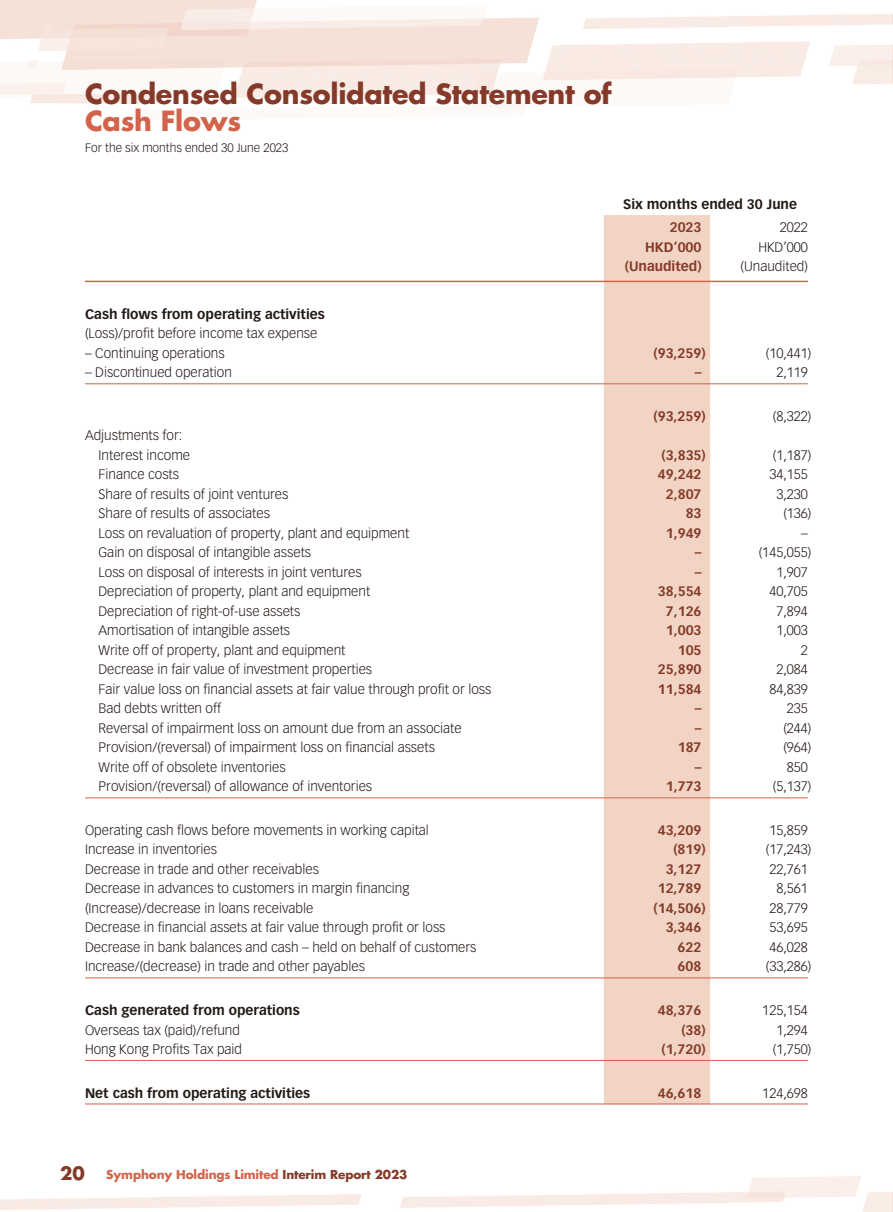
<style>
.page{position:relative;width:893px;height:1212px;background:#fff}
.page>*{position:absolute;margin:0;border:0;box-sizing:border-box;transform-origin:0 0}
.t1{font:700 27px "Futura Std";letter-spacing:-.01em;color:#853a29}
.t2{font:700 27px "Futura Std";letter-spacing:-.01em;color:#d3634a}
.t3{font:700 18px "Futura Std";color:#853a29}
.t4{font:300 13.5px/19.5px "Vectora LT Std";color:#231916}
.t5{font:700 13.5px "Vectora LT Std";color:#853a29}
.t6{font:700 13.5px "Vectora LT Std";color:#231916}
.t7{font:700 12px "Futura Std";letter-spacing:-.01em;color:#d3634a}
.t8{font:300 12px "Vectora LT Std";color:#231916}
.s1{color:#853a29}
</style>
<div class="page">
<div style="left:604px;top:215px;width:106px;height:888px;background:#f2d4c5"></div>
<hr style="left:85px;top:281px;width:519px;height:1px;background:#d3634a">
<hr style="left:604px;top:281px;width:106px;height:1px;background:#d3634a">
<hr style="left:710px;top:281px;width:98px;height:1px;background:#d3634a">
<hr style="left:85px;top:383px;width:519px;height:1px;background:#d3634a">
<hr style="left:604px;top:383px;width:106px;height:1px;background:#d3634a">
<hr style="left:710px;top:383px;width:98px;height:1px;background:#d3634a">
<hr style="left:85px;top:797px;width:519px;height:1px;background:#d3634a">
<hr style="left:604px;top:797px;width:106px;height:1px;background:#d3634a">
<hr style="left:710px;top:797px;width:98px;height:1px;background:#d3634a">
<hr style="left:85px;top:977px;width:519px;height:1px;background:#d3634a">
<hr style="left:604px;top:977px;width:106px;height:1px;background:#d3634a">
<hr style="left:710px;top:977px;width:98px;height:1px;background:#d3634a">
<hr style="left:85px;top:1060px;width:519px;height:1px;background:#d3634a">
<hr style="left:604px;top:1060px;width:106px;height:1px;background:#d3634a">
<hr style="left:710px;top:1060px;width:98px;height:1px;background:#d3634a">
<hr style="left:85px;top:1103px;width:519px;height:1px;background:#d3634a">
<hr style="left:604px;top:1103px;width:106px;height:1px;background:#d3634a">
<hr style="left:710px;top:1103px;width:98px;height:1px;background:#d3634a">
<h1 class="t1" style="left:85px;top:76px;width:528px">Condensed Consolidated Statement of</h1>
<h1 class="t2" style="left:85px;top:103px;width:158px">Cash Flows</h1>
<p class="t8" style="left:85px;top:140px;width:205px">For the six months ended 30 June 2023</p>
<p class="t6" style="left:623px;top:196px;width:175px">Six months ended 30 June</p>
<p class="t5" style="left:670px;top:219px;width:33px">2023</p>
<p class="t4" style="left:780px;top:218px;width:30px">2022</p>
<p class="t5" style="left:645px;top:239px;width:58px">HKD’000</p>
<p class="t4" style="left:758px;top:237px;width:51px">HKD’000</p>
<p class="t5" style="left:625px;top:258px;width:78px">(Unaudited)</p>
<p class="t4" style="left:741px;top:257px;width:69px">(Unaudited)</p>
<p class="t6" style="left:85px;top:306px;width:241px">Cash flows from operating activities</p>
<p class="t4" style="left:85px;top:324px;width:234px">(Loss)/profit before income tax expense</p>
<p class="t4" style="left:85px;top:343px;width:141px">– Continuing operations</p>
<p class="t5" style="left:653px;top:345px;width:54px">(93,259)</p>
<p class="t4" style="left:766px;top:343px;width:47px">(10,441)</p>
<p class="t4" style="left:85px;top:363px;width:148px">– Discontinued operation</p>
<p class="t5" style="left:695px;top:364px;width:8px">–</p>
<p class="t4" style="left:776px;top:363px;width:33px">2,119</p>
<p class="t5" style="left:653px;top:408px;width:54px">(93,259)</p>
<p class="t4" style="left:773px;top:406px;width:40px">(8,322)</p>
<p class="t4" style="left:99px;top:426px;width:93px;text-indent:-14px">Adjustments for:<br>Interest income</p>
<p class="t5" style="left:661px;top:447px;width:46px">(3,835)</p>
<p class="t4" style="left:773px;top:445px;width:40px">(1,187)</p>
<p class="t4" style="left:99px;top:465px;width:82px">Finance costs</p>
<p class="t5" style="left:658px;top:466px;width:45px">49,242</p>
<p class="t4" style="left:769px;top:465px;width:40px">34,155</p>
<p class="t4" style="left:99px;top:484px;width:191px">Share of results of joint ventures</p>
<p class="t5" style="left:666px;top:486px;width:37px">2,807</p>
<p class="t4" style="left:776px;top:484px;width:33px">3,230</p>
<p class="t4" style="left:99px;top:504px;width:173px">Share of results of associates</p>
<p class="t5" style="left:686px;top:505px;width:17px">83</p>
<p class="t4" style="left:783px;top:504px;width:30px">(136)</p>
<p class="t4" style="left:99px;top:523px;width:312px">Loss on revaluation of property, plant and equipment</p>
<p class="t5" style="left:666px;top:525px;width:37px">1,949</p>
<p class="t4" style="left:801px;top:523px;width:8px">–</p>
<p class="t4" style="left:99px;top:543px;width:214px">Gain on disposal of intangible assets</p>
<p class="t5" style="left:695px;top:544px;width:8px">–</p>
<p class="t4" style="left:759px;top:543px;width:54px">(145,055)</p>
<p class="t4" style="left:99px;top:562px;width:265px">Loss on disposal of interests in joint ventures</p>
<p class="t5" style="left:695px;top:564px;width:8px">–</p>
<p class="t4" style="left:776px;top:562px;width:33px">1,907</p>
<p class="t4" style="left:99px;top:582px;width:273px">Depreciation of property, plant and equipment</p>
<p class="t5" style="left:658px;top:583px;width:45px">38,554</p>
<p class="t4" style="left:769px;top:582px;width:40px">40,705</p>
<p class="t4" style="left:99px;top:601px;width:203px">Depreciation of right-of-use assets</p>
<p class="t5" style="left:666px;top:603px;width:37px">7,126</p>
<p class="t4" style="left:776px;top:601px;width:33px">7,894</p>
<p class="t4" style="left:99px;top:621px;width:193px">Amortisation of intangible assets</p>
<p class="t5" style="left:666px;top:622px;width:37px">1,003</p>
<p class="t4" style="left:776px;top:621px;width:33px">1,003</p>
<p class="t4" style="left:99px;top:640px;width:248px">Write off of property, plant and equipment</p>
<p class="t5" style="left:678px;top:642px;width:25px">105</p>
<p class="t4" style="left:801px;top:640px;width:9px">2</p>
<p class="t4" style="left:99px;top:660px;width:275px">Decrease in fair value of investment properties</p>
<p class="t5" style="left:658px;top:661px;width:45px">25,890</p>
<p class="t4" style="left:776px;top:660px;width:33px">2,084</p>
<p class="t4" style="left:99px;top:679px;width:394px">Fair value loss on financial assets at fair value through profit or loss</p>
<p class="t5" style="left:658px;top:681px;width:45px">11,584</p>
<p class="t4" style="left:769px;top:679px;width:40px">84,839</p>
<p class="t4" style="left:99px;top:699px;width:124px">Bad debts written off</p>
<p class="t5" style="left:695px;top:700px;width:8px">–</p>
<p class="t4" style="left:787px;top:699px;width:23px">235</p>
<p class="t4" style="left:99px;top:718px;width:365px">Reversal of impairment loss on amount due from an associate</p>
<p class="t5" style="left:695px;top:720px;width:8px">–</p>
<p class="t4" style="left:783px;top:718px;width:30px">(244)</p>
<p class="t4" style="left:99px;top:738px;width:338px">Provision/(reversal) of impairment loss on financial assets</p>
<p class="t5" style="left:678px;top:739px;width:25px">187</p>
<p class="t4" style="left:783px;top:738px;width:30px">(964)</p>
<p class="t4" style="left:99px;top:757px;width:189px">Write off of obsolete inventories</p>
<p class="t5" style="left:695px;top:759px;width:8px">–</p>
<p class="t4" style="left:787px;top:757px;width:23px">850</p>
<p class="t4" style="left:99px;top:777px;width:275px">Provision/(reversal) of allowance of inventories</p>
<p class="t5" style="left:666px;top:778px;width:37px">1,773</p>
<p class="t4" style="left:773px;top:777px;width:40px">(5,137)</p>
<p class="t4" style="left:85px;top:820px;width:345px">Operating cash flows before movements in working capital</p>
<p class="t5" style="left:658px;top:822px;width:45px">43,209</p>
<p class="t4" style="left:769px;top:820px;width:40px">15,859</p>
<p class="t4" style="left:85px;top:840px;width:134px">Increase in inventories</p>
<p class="t5" style="left:673px;top:841px;width:34px">(819)</p>
<p class="t4" style="left:766px;top:840px;width:47px">(17,243)</p>
<p class="t4" style="left:85px;top:859px;width:235px">Decrease in trade and other receivables</p>
<p class="t5" style="left:666px;top:861px;width:37px">3,127</p>
<p class="t4" style="left:769px;top:859px;width:40px">22,761</p>
<p class="t4" style="left:85px;top:879px;width:326px">Decrease in advances to customers in margin financing</p>
<p class="t5" style="left:658px;top:880px;width:45px">12,789</p>
<p class="t4" style="left:776px;top:879px;width:33px">8,561</p>
<p class="t4" style="left:85px;top:898px;width:230px">(Increase)/decrease in loans receivable</p>
<p class="t5" style="left:653px;top:900px;width:54px">(14,506)</p>
<p class="t4" style="left:769px;top:898px;width:40px">28,779</p>
<p class="t4" style="left:85px;top:918px;width:362px">Decrease in financial assets at fair value through profit or loss</p>
<p class="t5" style="left:666px;top:919px;width:37px">3,346</p>
<p class="t4" style="left:769px;top:918px;width:40px">53,695</p>
<p class="t4" style="left:85px;top:937px;width:393px">Decrease in bank balances and cash – held on behalf of customers</p>
<p class="t5" style="left:678px;top:939px;width:25px">622</p>
<p class="t4" style="left:769px;top:937px;width:40px">46,028</p>
<p class="t4" style="left:85px;top:957px;width:281px">Increase/(decrease) in trade and other payables</p>
<p class="t5" style="left:678px;top:958px;width:25px">608</p>
<p class="t4" style="left:766px;top:957px;width:47px">(33,286)</p>
<p class="t6" style="left:85px;top:1002px;width:216px">Cash generated from operations</p>
<p class="t5" style="left:658px;top:1002px;width:45px">48,376</p>
<p class="t4" style="left:762px;top:1000px;width:47px">125,154</p>
<p class="t4" style="left:85px;top:1020px;width:156px">Overseas tax (paid)/refund</p>
<p class="t5" style="left:681px;top:1021px;width:26px">(38)</p>
<p class="t4" style="left:776px;top:1020px;width:33px">1,294</p>
<p class="t4" style="left:85px;top:1039px;width:159px">Hong Kong Profits Tax paid</p>
<p class="t5" style="left:661px;top:1041px;width:46px">(1,720)</p>
<p class="t4" style="left:773px;top:1039px;width:40px">(1,750)</p>
<p class="t6" style="left:85px;top:1084px;width:227px">Net cash from operating activities</p>
<p class="t5" style="left:658px;top:1084px;width:45px">46,618</p>
<p class="t4" style="left:762px;top:1083px;width:47px">124,698</p>
<h2 class="t3" style="left:60px;top:1162px;width:26px">20</h2>
<p class="t7" style="left:106px;top:1167px;width:303px">Symphony Holdings Limited <span class="s1">Interim Report 2023</span></p>
</div>
